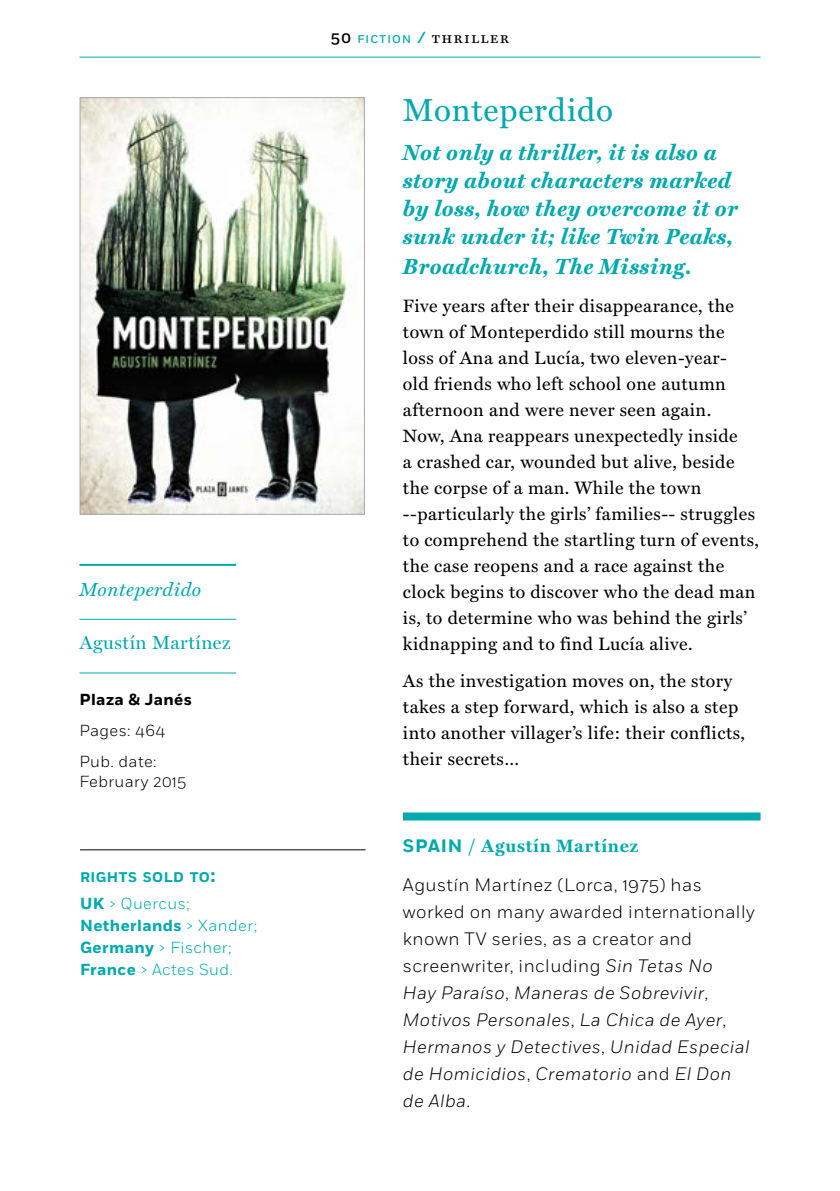
<style>
.page{position:relative;width:840px;height:1191px;background:#fff}
.page>*{position:absolute;margin:0;border:0;box-sizing:border-box;transform-origin:0 0}
.t1{font:32px "Miller Text Roman";letter-spacing:.025em;color:#00a9ae}
.t2{font:italic 700 22px/28px "Miller Text";letter-spacing:.025em;color:#00a9ae}
.t3{font:19px "Miller Display Roman";letter-spacing:.025em;color:#00a9ae}
.t4{font:italic 19px "Miller Text";letter-spacing:.025em;color:#00a9ae}
.t5{font:18px/26px "Miller Text";letter-spacing:.025em;color:#000}
.t6{font:italic 300 18px/27px "Fort";letter-spacing:.025em;color:#000}
.t7{font:700 18px "Miller Text";letter-spacing:.04em;color:#00a9ae}
.t8{font:300 16px/22px "Fort";letter-spacing:.025em;color:#00a9ae}
.t9{font:300 16px/31.4px "Fort";letter-spacing:.025em;color:#000}
.t10{font:16px "Miller Text SC";letter-spacing:.075em;color:#000}
.t11{font:700 16px "Fort";letter-spacing:.025em;color:#000}
.t12{font:700 14px "Fort";letter-spacing:.035em;color:#00a9ae}
.s1{font-size:20px}
.s2{font-weight:700}
.s3{font-family:"Fort";font-weight:500}
.s4{font-family:"Fort";font-weight:500;font-size:11.2px;color:#00a9ae}
.s5{font-family:"Fort";font-weight:500;color:#00a9ae}
.s6{font-family:"Fort"}
.s7{font-style:normal}
</style>
<div class="page">
<hr style="left:79px;top:57px;width:681px;height:1px;background:#00a9ae">
<div style="left:403px;top:812px;width:357px;height:8px;background:#00a9ae"></div>
<hr style="left:79px;top:564px;width:157px;height:2px;background:#00a9ae">
<hr style="left:79px;top:619px;width:157px;height:1px;background:#00a9ae">
<hr style="left:79px;top:672px;width:157px;height:1px;background:#00a9ae">
<img style="left:81px;top:99px;width:282px;height:414px">
<div style="left:79px;top:97px;width:286px;height:418px;border:1px solid #a7a9ac"></div>
<hr style="left:80px;top:849px;width:285px;height:1px;background:#000">
<p class="t4" style="left:79px;top:578px;width:123px">Monteperdido</p>
<p class="t3" style="left:79px;top:631px;width:152px">Agustín Martínez</p>
<p class="t11" style="left:79px;top:689px;width:114px">Plaza &amp; Janés</p>
<p class="t9" style="left:79px;top:714px;width:87px">Pages: 464<br>Pub. date:</p>
<p class="t9" style="left:79px;top:766px;width:108px">February 2015</p>
<p class="t12" style="left:80px;top:868px;width:137px">RIGHTS SOLD TO<span class="s1">:</span></p>
<p class="t8" style="left:80px;top:893px;width:178px"><span class="s2">UK</span> &gt; Quercus;<br><span class="s2">Netherlands</span> &gt; Xander;<br><span class="s2">Germany</span> &gt; Fischer;<br><span class="s2">France</span> &gt; Actes Sud.</p>
<p class="t10" style="left:330px;top:28px;width:180px"><span class="s3">50</span> <span class="s4">FICTION</span> <span class="s5">/</span> thriller</p>
<h1 class="t1" style="left:403px;top:91px;width:211px">Monteperdido</h1>
<p class="t2" style="left:403px;top:138px;width:336px">Not only a thriller, it is also a story about characters marked by loss, how they overcome it or sunk under it; like Twin Peaks,</p>
<p class="t2" style="left:403px;top:252px;width:290px">Broadchurch, The Missing.</p>
<p class="t5" style="left:403px;top:292px;width:357px">Five years after their disappearance, the town of Monteperdido still mourns the loss of Ana and Lucía, two eleven-year-<br>old friends who left school one autumn afternoon and were never seen again.<br>Now, Ana reappears unexpectedly inside<br>a crashed car, wounded but alive, beside the corpse of a man. While the town --particularly the girls’ families-- struggles to comprehend the startling turn of events, the case reopens and a race against the clock begins to discover who the dead man is, to determine who was behind the girls’ kidnapping and to find Lucía alive.</p>
<p class="t5" style="left:403px;top:667px;width:343px">As the investigation moves on, the story takes a step forward, which is also a step into another villager’s life: their conflicts, their secrets…</p>
<p class="t7" style="left:403px;top:835px;width:236px"><span class="s6">SPAIN</span> / Agustín Martínez</p>
<p class="t6" style="left:403px;top:871px;width:353px"><span class="s7">Agustín Martínez (Lorca, 1975) has worked on many awarded internationally known TV series, as a creator and screenwriter, including</span> Sin Tetas No<br>Hay Paraíso<span class="s7">,</span> Maneras de Sobrevivir<span class="s7">, </span>Motivos Personales<span class="s7">,</span> La Chica de Ayer<span class="s7">, </span>Hermanos y Detectives<span class="s7">,</span> Unidad Especial de Homicidios<span class="s7">,</span> Crematorio <span class="s7">and</span> El Don de Alba<span class="s7">.</span></p>
</div>
